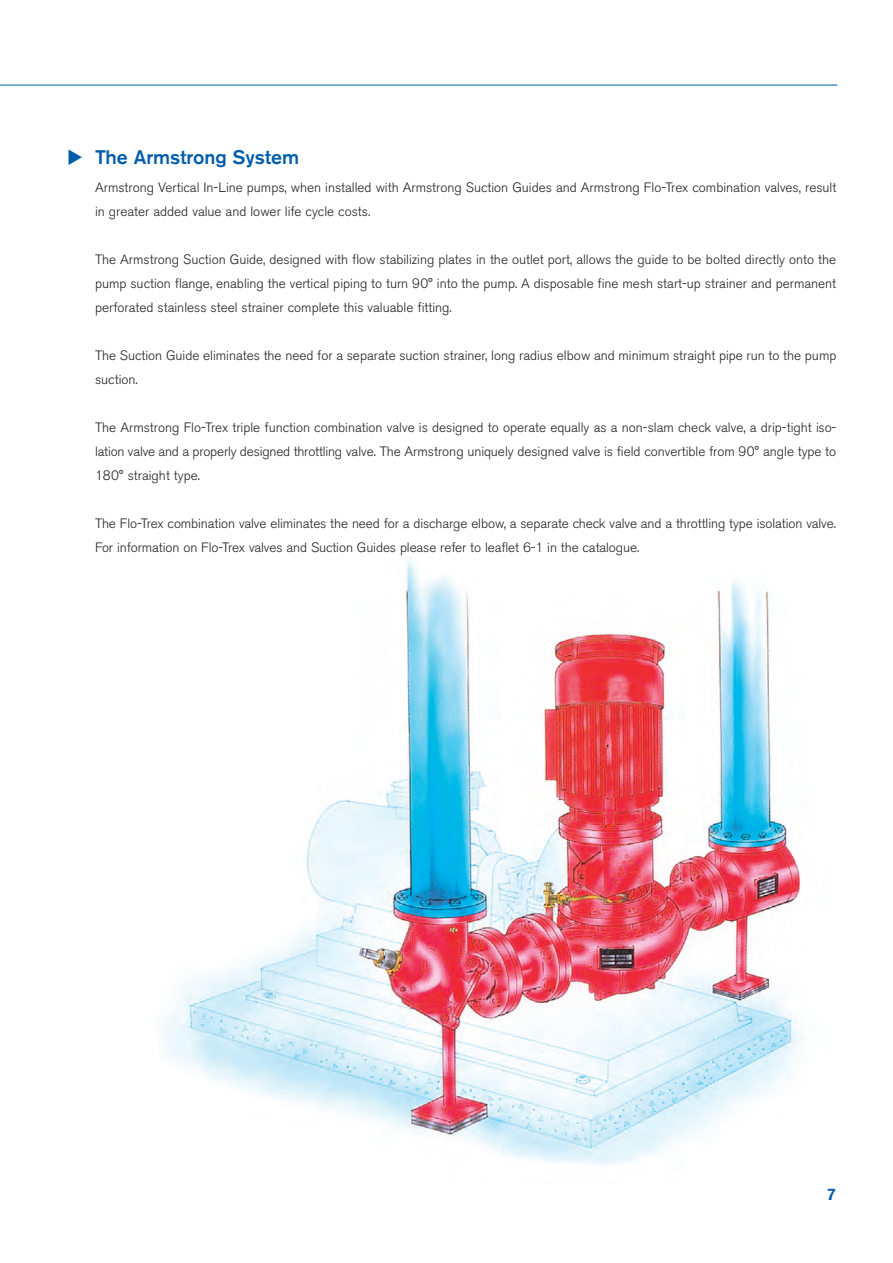
<style>
.page{position:relative;width:893px;height:1263px;background:#fff}
.page>*{position:absolute;margin:0;border:0;box-sizing:border-box;transform-origin:0 0}
.t1{font:500 19.5px "Akzidenz Grotesk BE";color:#015dab}
.t2{font:500 16.5px "Akzidenz Grotesk BE";color:#015dab}
.t3{font:300 13.5px/24px "Akzidenz Grotesk BE";color:#231f20}
</style>
<div class="page">
<hr style="left:0;top:85px;width:837px;height:1px;background:#015dab">
<img style="left:162px;top:561px;width:642px;height:604px">
<h1 class="t1" style="left:95px;top:150px;width:206px">The Armstrong System</h1>
<p class="t3" style="left:95px;top:176px;width:743px">Armstrong Vertical In-Line pumps, when installed with Armstrong Suction Guides and Armstrong Flo-Trex combination valves, result in greater added value and lower life cycle costs.</p>
<p class="t3" style="left:95px;top:248px;width:743px;text-align:justify">The Armstrong Suction Guide, designed with flow stabilizing plates in the outlet port, allows the guide to be bolted directly onto the pump suction flange, enabling the vertical piping to turn 90° into the pump. A disposable fine mesh start-up strainer and permanent perforated stainless steel strainer complete this valuable fitting.</p>
<p class="t3" style="left:95px;top:344px;width:743px">The Suction Guide eliminates the need for a separate suction strainer, long radius elbow and minimum straight pipe run to the pump suction.</p>
<p class="t3" style="left:95px;top:416px;width:743px;text-align:justify">The Armstrong Flo-Trex triple function combination valve is designed to operate equally as a non-slam check valve, a drip-tight iso&shy;lation valve and a properly designed throttling valve. The Armstrong uniquely designed valve is field convertible from 90° angle type to 180° straight type.</p>
<p class="t3" style="left:95px;top:512px;width:742px">The Flo-Trex combination valve eliminates the need for a discharge elbow, a separate check valve and a throttling type isolation valve.<br>For information on Flo-Trex valves and Suction Guides please refer to leaflet 6-1 in the catalogue.</p>
<p class="t2" style="left:827px;top:1188px;width:11px">7</p>
</div>
